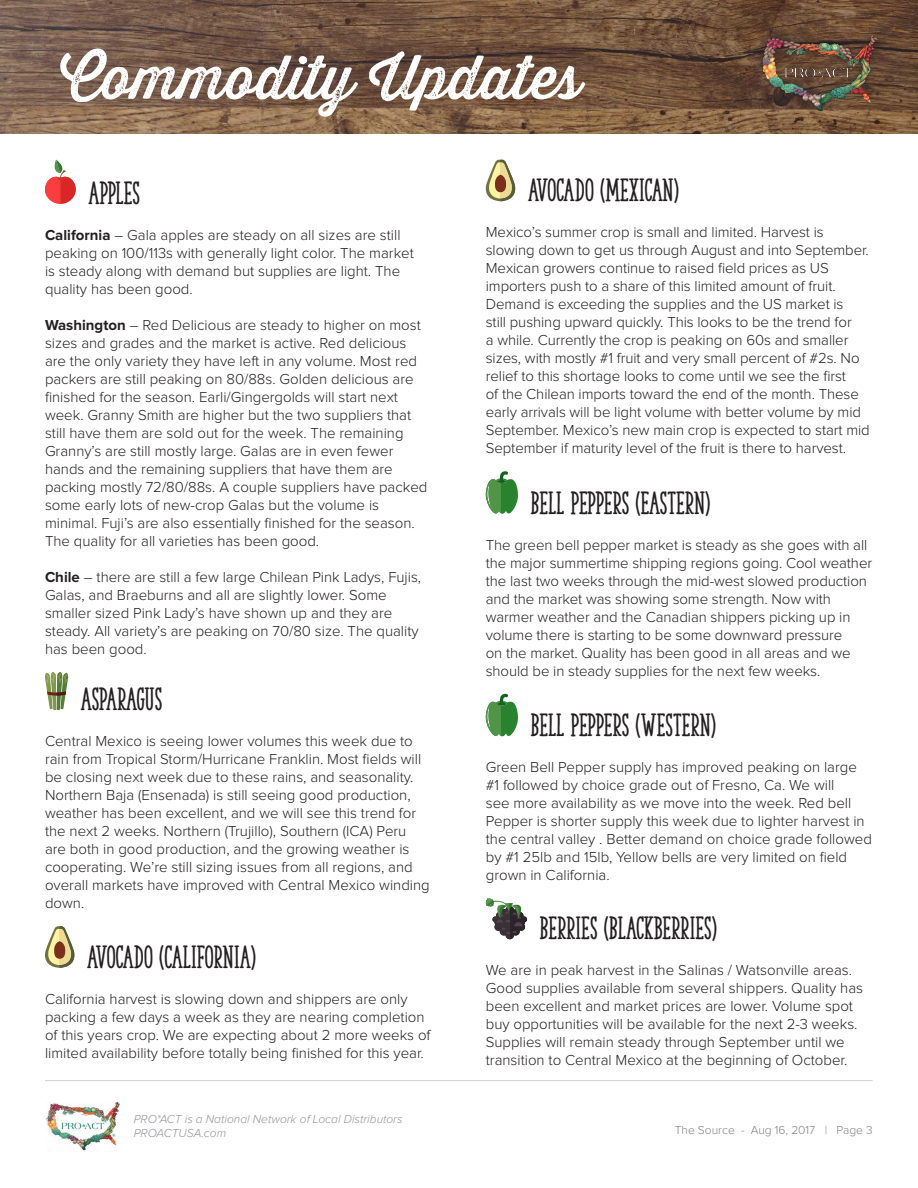
<style>
.page{position:relative;width:918px;height:1188px;background:#fff}
.page>*{position:absolute;margin:0;border:0;box-sizing:border-box;transform-origin:0 0}
.t1{font:60px "Thirsty Rough Reg One";color:#fff}
.t2{font:30px "The Serif Hand Extrablack";color:#231f20}
.t3{font:700 27px "Proxima Nova";color:#fff}
.t4{font:300 15px/18px "Proxima Nova";color:#231f20}
.t5{font:italic 300 12px/14.4px "Proxima Nova";color:#939598}
.t6{font:300 12px "Proxima Nova";color:#808285}
.s1{font-weight:700}
</style>
<div class="page">
<img style="left:46px;top:1102px;width:74px;height:49px">
<hr style="left:45px;top:1080px;width:828px;height:1px;background:#d1d2d4">
<img style="left:0;top:0;width:918px;height:134px">
<div style="left:752px;top:25px;width:133px;height:94px;background:#231f20;opacity:.6"></div>
<img style="left:761px;top:36px;width:115px;height:76px">
<svg style="left:45px;top:160px;width:31px;height:44px"></svg>
<svg style="left:45px;top:672px;width:23px;height:38px"></svg>
<svg style="left:45px;top:926px;width:30px;height:42px"></svg>
<svg style="left:485px;top:159px;width:31px;height:42px"></svg>
<svg style="left:486px;top:471px;width:32px;height:43px"></svg>
<svg style="left:486px;top:694px;width:32px;height:43px"></svg>
<svg style="left:486px;top:898px;width:41px;height:41px"></svg>
<h1 class="t1" style="left:60px;top:33px;width:523px">Commodity Updates</h1>
<h3 class="t3" style="left:217px;top:80px;width:158px">Aug 16, 2017</h3>
<h2 class="t2" style="left:89px;top:175px;width:53px">APPLES</h2>
<p class="t4" style="left:45px;top:226px;width:370px"><span class="s1">California</span> – Gala apples are steady on all sizes are still peaking on 100/113s with generally light color. The market is steady along with demand but supplies are light. The quality has been good.</p>
<p class="t4" style="left:45px;top:316px;width:384px"><span class="s1">Washington</span> – Red Delicious are steady to higher on most sizes and grades and the market is active. Red delicious are the only variety they have left in any volume. Most red packers are still peaking on 80/88s. Golden delicious are finished for the season. Earli/Gingergolds will start next week. Granny Smith are higher but the two suppliers that still have them are sold out for the week. The remaining Granny’s are still mostly large. Galas are in even fewer hands and the remaining suppliers that have them are packing mostly 72/80/88s. A couple suppliers have packed some early lots of new-crop Galas but the volume is minimal. Fuji’s are also essentially finished for the season.<br>The quality for all varieties has been good.</p>
<p class="t4" style="left:45px;top:568px;width:378px"><span class="s1">Chile</span> – there are still a few large Chilean Pink Ladys, Fujis, Galas, and Braeburns and all are slightly lower. Some smaller sized Pink Lady’s have shown up and they are steady. All variety’s are peaking on 70/80 size. The quality has been good.</p>
<h2 class="t2" style="left:81px;top:681px;width:83px">ASPARAGUS</h2>
<p class="t4" style="left:45px;top:733px;width:386px">Central Mexico is seeing lower volumes this week due to rain from Tropical Storm/Hurricane Franklin. Most fields will be closing next week due to these rains, and seasonality.<br>Northern Baja (Ensenada) is still seeing good production, weather has been excellent, and we will see this trend for the next 2 weeks. Northern (Trujillo), Southern (ICA) Peru are both in good production, and the growing weather is cooperating. We’re still sizing issues from all regions, and overall markets have improved with Central Mexico winding down.</p>
<h2 class="t2" style="left:87px;top:939px;width:170px">AVOCADO (CALIFORNIA)</h2>
<p class="t4" style="left:45px;top:990px;width:387px">California harvest is slowing down and shippers are only packing a few days a week as they are nearing completion of this years crop. We are expecting about 2 more weeks of limited availability before totally being finished for this year.</p>
<p class="t5" style="left:134px;top:1112px;width:270px">PRO*ACT is a National Network of Local Distributors<br>PROACTUSA.com</p>
<h2 class="t2" style="left:528px;top:172px;width:152px">AVOCADO (MEXICAN)</h2>
<p class="t4" style="left:486px;top:224px;width:386px">Mexico’s summer crop is small and limited. Harvest is slowing down to get us through August and into September.<br>Mexican growers continue to raised field prices as US importers push to a share of this limited amount of fruit.<br>Demand is exceeding the supplies and the US market is<br>still pushing upward quickly. This looks to be the trend for<br>a while. Currently the crop is peaking on 60s and smaller sizes, with mostly #1 fruit and very small percent of #2s. No relief to this shortage looks to come until we see the first<br>of the Chilean imports toward the end of the month. These early arrivals will be light volume with better volume by mid September. Mexico’s new main crop is expected to start mid September if maturity level of the fruit is there to harvest.</p>
<h2 class="t2" style="left:531px;top:485px;width:181px">BELL PEPPERS (EASTERN)</h2>
<p class="t4" style="left:486px;top:536px;width:388px">The green bell pepper market is steady as she goes with all the major summertime shipping regions going. Cool weather the last two weeks through the mid-west slowed production and the market was showing some strength. Now with warmer weather and the Canadian shippers picking up in volume there is starting to be some downward pressure<br>on the market. Quality has been good in all areas and we should be in steady supplies for the next few weeks.</p>
<h2 class="t2" style="left:531px;top:707px;width:187px">BELL PEPPERS (WESTERN)</h2>
<p class="t4" style="left:486px;top:759px;width:388px">Green Bell Pepper supply has improved peaking on large #1 followed by choice grade out of Fresno, Ca. We will<br>see more availability as we move into the week. Red bell Pepper is shorter supply this week due to lighter harvest in the central valley . Better demand on choice grade followed by #1 25lb and 15lb, Yellow bells are very limited on field grown in California.</p>
<h2 class="t2" style="left:540px;top:910px;width:178px">BERRIES (BLACKBERRIES)</h2>
<p class="t4" style="left:486px;top:962px;width:379px">We are in peak harvest in the Salinas / Watsonville areas.<br>Good supplies available from several shippers. Quality has been excellent and market prices are lower. Volume spot buy opportunities will be available for the next 2-3 weeks.<br>Supplies will remain steady through September until we transition to Central Mexico at the beginning of October.</p>
<p class="t6" style="left:675px;top:1124px;width:199px">The Source - Aug 16, 2017 | Page 3</p>
</div>
